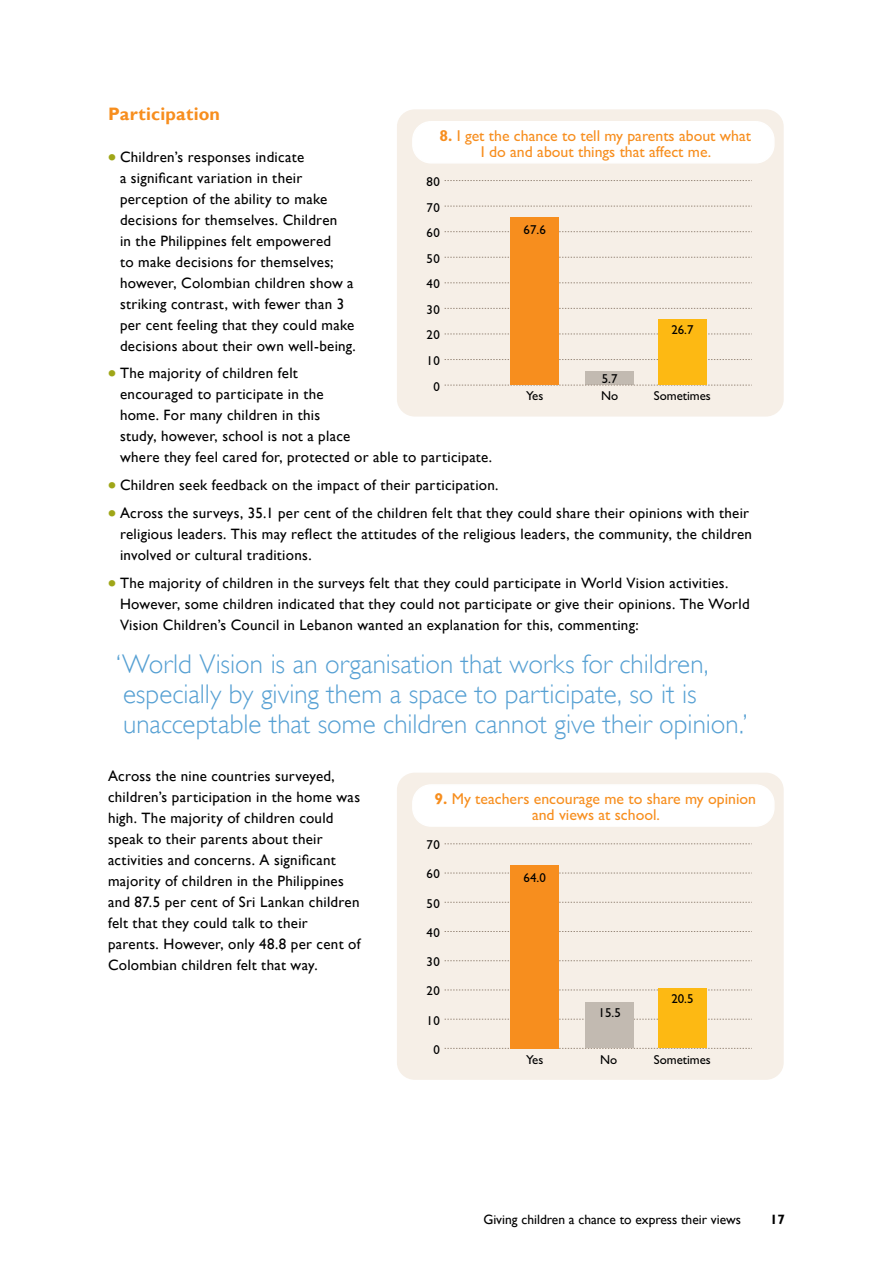
<style>
.page{position:relative;width:893px;height:1263px;background:#fff}
.page>*{position:absolute;margin:0;border:0;box-sizing:border-box;transform-origin:0 0}
.t1{font:300 27px/30px "Gill Sans";color:#56a0d3}
.t2{font:700 18px "Gill Sans";letter-spacing:.015em;color:#f78e1e}
.t3{font:15.75px/15.8px "Gill Sans";color:#f78e1e;text-align:center}
.t4{font:15px/21px "Gill Sans";letter-spacing:.02em;color:#000}
.t5{font:13.5px "Gill Sans";color:#000}
.t6{font:700 13.5px "Gill Sans";color:#000}
.t7{font:12.9px/25.5px "Gill Sans";color:#000;text-align:justify}
.s1{font-weight:700;font-size:22.5px;color:#9fa617}
.s2{font-weight:700}
</style>
<div class="page">
<div style="left:397px;top:109px;width:387px;height:308px;background:#f6efe7;border-radius:18px"></div>
<div style="left:413px;top:122px;width:361px;height:41px;background:#fff;border-radius:18px"></div>
<div style="left:412px;top:121px;width:363px;height:43px;border:2px solid #fff;border-radius:18px"></div>
<div style="left:585px;top:372px;width:49px;height:13px;background:#c2bab1"></div>
<svg style="left:445px;top:385px;width:307px;height:1px"></svg>
<svg style="left:445px;top:180px;width:307px;height:1px"></svg>
<svg style="left:445px;top:206px;width:307px;height:1px"></svg>
<svg style="left:445px;top:231px;width:307px;height:1px"></svg>
<svg style="left:445px;top:257px;width:307px;height:1px"></svg>
<svg style="left:445px;top:282px;width:307px;height:1px"></svg>
<svg style="left:445px;top:308px;width:307px;height:1px"></svg>
<svg style="left:445px;top:334px;width:307px;height:1px"></svg>
<svg style="left:445px;top:359px;width:307px;height:1px"></svg>
<div style="left:510px;top:218px;width:49px;height:167px;background:#f78e1e"></div>
<div style="left:658px;top:320px;width:49px;height:65px;background:#fdb913"></div>
<div style="left:397px;top:773px;width:387px;height:307px;background:#f6efe7;border-radius:18px"></div>
<div style="left:413px;top:785px;width:361px;height:41px;background:#fff;border-radius:18px"></div>
<div style="left:412px;top:784px;width:363px;height:43px;border:2px solid #fff;border-radius:18px"></div>
<svg style="left:445px;top:1048px;width:307px;height:1px"></svg>
<svg style="left:445px;top:843px;width:307px;height:1px"></svg>
<svg style="left:445px;top:873px;width:307px;height:1px"></svg>
<svg style="left:445px;top:902px;width:307px;height:1px"></svg>
<svg style="left:445px;top:931px;width:307px;height:1px"></svg>
<svg style="left:445px;top:960px;width:307px;height:1px"></svg>
<svg style="left:445px;top:989px;width:307px;height:1px"></svg>
<svg style="left:445px;top:1019px;width:307px;height:1px"></svg>
<div style="left:510px;top:865px;width:49px;height:183px;background:#f78e1e"></div>
<div style="left:658px;top:988px;width:49px;height:60px;background:#fdb913"></div>
<div style="left:585px;top:1002px;width:49px;height:46px;background:#c2bab1"></div>
<p class="t2" style="left:108px;top:104px;width:114px">Participation</p>
<p class="t4" style="left:120px;top:146px;width:237px;text-indent:-12px"><span class="s1">•</span> Children’s responses indicate<br>a significant variation in their perception of the ability to make decisions for themselves. Children<br>in the Philippines felt empowered<br>to make decisions for themselves; however, Colombian children show a striking contrast, with fewer than 3 per cent feeling that they could make decisions about their own well-being.</p>
<p class="t4" style="left:120px;top:363px;width:374px;text-indent:-12px"><span class="s1">•</span> The majority of children felt<br>encouraged to participate in the<br>home. For many children in this<br>study, however, school is not a place<br>where they feel cared for, protected or able to participate.</p>
<p class="t4" style="left:108px;top:475px;width:392px"><span class="s1">•</span> Children seek feedback on the impact of their participation.</p>
<p class="t4" style="left:120px;top:503px;width:634px;text-indent:-12px"><span class="s1">•</span> Across the surveys, 35.1 per cent of the children felt that they could share their opinions with their religious leaders. This may reflect the attitudes of the religious leaders, the community, the children involved or cultural traditions.</p>
<p class="t4" style="left:120px;top:572px;width:631px;text-indent:-12px"><span class="s1">•</span> The majority of children in the surveys felt that they could participate in World Vision activities.<br>However, some children indicated that they could not participate or give their opinions. The World<br>Vision Children’s Council in Lebanon wanted an explanation for this, commenting:</p>
<h1 class="t1" style="left:116px;top:649px;width:633px">‘World Vision is an organisation that works for children, especially by giving them a space to participate, so it is unacceptable that some children cannot give their opinion.’</h1>
<p class="t4" style="left:108px;top:766px;width:254px">Across the nine countries surveyed, children’s participation in the home was high. The majority of children could speak to their parents about their activities and concerns. A significant majority of children in the Philippines and 87.5 per cent of Sri Lankan children felt that they could talk to their parents. However, only 48.8 per cent of Colombian children felt that way.</p>
<p class="t3" style="left:439px;top:128px;width:313px"><span class="s2">8.</span> I get the chance to tell my parents about what<br>I do and about things that affect me.</p>
<p class="t7" style="left:427px;top:169px;width:15px">80<br>70<br>60<br>50<br>40<br>30<br>20<br>10</p>
<p class="t7" style="left:524px;top:217px;width:24px">67.6</p>
<p class="t7" style="left:671px;top:317px;width:24px">26.7</p>
<p class="t7" style="left:602px;top:366px;width:17px">5.7</p>
<p class="t7" style="left:433px;top:374px;width:8px">0</p>
<p class="t7" style="left:526px;top:383px;width:19px">Yes</p>
<p class="t7" style="left:601px;top:383px;width:19px">No</p>
<p class="t7" style="left:654px;top:383px;width:58px">Sometimes</p>
<p class="t3" style="left:434px;top:791px;width:323px"><span class="s2">9.</span> My teachers encourage me to share my opinion and views at school.</p>
<p class="t7" style="left:427px;top:832px;width:15px">70</p>
<p class="t7" style="left:427px;top:861px;width:15px">60</p>
<p class="t7" style="left:427px;top:891px;width:15px">50</p>
<p class="t7" style="left:427px;top:920px;width:15px">40</p>
<p class="t7" style="left:427px;top:949px;width:15px">30</p>
<p class="t7" style="left:427px;top:978px;width:15px">20</p>
<p class="t7" style="left:427px;top:1008px;width:15px">10</p>
<p class="t7" style="left:524px;top:865px;width:24px">64.0</p>
<p class="t7" style="left:671px;top:986px;width:24px">20.5</p>
<p class="t7" style="left:599px;top:1000px;width:24px">15.5</p>
<p class="t7" style="left:433px;top:1037px;width:8px">0</p>
<p class="t7" style="left:526px;top:1047px;width:19px">Yes</p>
<p class="t7" style="left:600px;top:1047px;width:19px">No</p>
<p class="t7" style="left:654px;top:1047px;width:58px">Sometimes</p>
<p class="t5" style="left:483px;top:1212px;width:259px">Giving children a chance to express their views</p>
<p class="t6" style="left:770px;top:1212px;width:16px">17</p>
</div>
